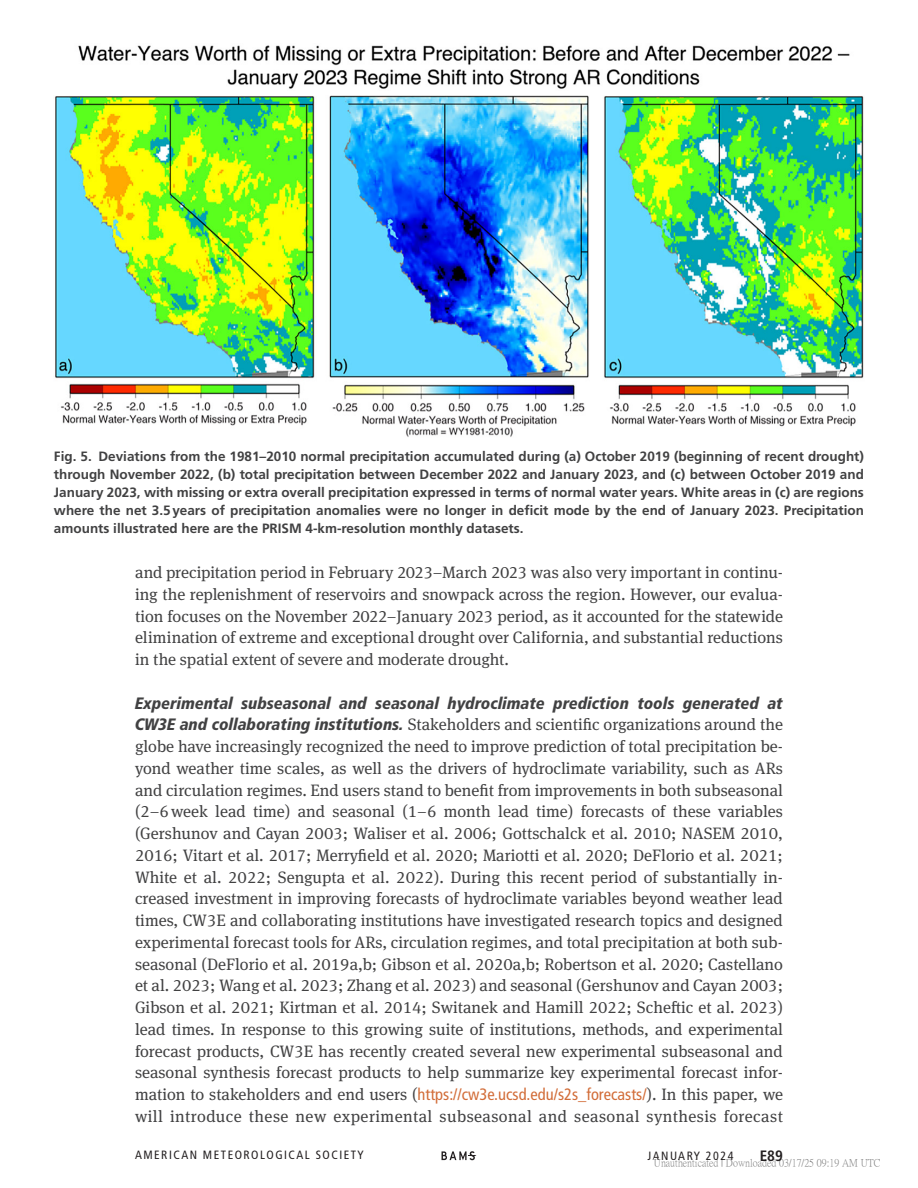
<style>
.page{position:relative;width:918px;height:1188px;background:#fff}
.page>*{position:absolute;margin:0;border:0;box-sizing:border-box;transform-origin:0 0}
.t1{font:16.5px/21.8px "Meta Serif Pro";letter-spacing:.02em;color:#414142;text-align:justify}
.t2{font:italic 900 condensed 16.5px "Frutiger LT Pro";color:#414142}
.t3{font:700 condensed 15px "Frutiger LT Pro";color:#231f20}
.t4{font:700 13.5px/18px "Frutiger LT Pro";color:#414142;text-align:justify}
.t5{font:condensed 12px "Frutiger LT Pro";letter-spacing:.125em;color:#231f20}
.t6{font:10.5px "P Ming Li U";color:rgb(0 0 0/.5)}
.s1{font-family:"Frutiger LT Pro";font-weight:900;font-style:italic;font-stretch:condensed}
.s2{font-family:"Frutiger LT Pro";font-stretch:condensed;color:#d26d39}
</style>
<div class="page">
<svg style="left:442px;top:1151px;width:34px;height:9px"></svg>
<img style="left:55px;top:45px;width:809px;height:392px">
<p class="t4" style="left:54px;top:447px;width:812px">Fig. 5. Deviations from the 1981–2010 normal precipitation accumulated during (a) October 2019 (beginning of recent drought) through November 2022, (b) total precipitation between December 2022 and January 2023, and (c) between October 2019 and January 2023, with missing or extra overall precipitation expressed in terms of normal water years. White areas in (c) are regions where the net 3.5years of precipitation anomalies were no longer in deficit mode by the end of January 2023. Precipitation amounts illustrated here are the PRISM 4-km-resolution monthly datasets.</p>
<p class="t1" style="left:135px;top:561px;width:650px">and precipitation period in February 2023–March 2023 was also very important in continu&shy;ing the replenishment of reservoirs and snowpack across the region. However, our evalua&shy;tion focuses on the November 2022–January 2023 period, as it accounted for the statewide elimination of extreme and exceptional drought over California, and substantial reductions in the spatial extent of severe and moderate drought.</p>
<p class="t2" style="left:135px;top:693px;width:650px">Experimental subseasonal and seasonal hydroclimate prediction tools generated at</p>
<p class="t1" style="left:135px;top:713px;width:650px"><span class="s1">CW3E and collaborating institutions.</span> Stakeholders and scientific organizations around the globe have increasingly recognized the need to improve prediction of total precipitation be&shy;yond weather time scales, as well as the drivers of hydroclimate variability, such as ARs and circulation regimes. End users stand to benefit from improvements in both subseasonal (2–6week lead time) and seasonal (1–6 month lead time) forecasts of these variables (Gershunov and Cayan 2003; Waliser et al. 2006; Gottschalck et al. 2010; NASEM 2010, 2016; Vitart et al. 2017; Merryfield et al. 2020; Mariotti et al. 2020; DeFlorio et al. 2021; White et al. 2022; Sengupta et al. 2022). During this recent period of substantially in&shy;creased investment in improving forecasts of hydroclimate variables beyond weather lead times, CW3E and collaborating institutions have investigated research topics and designed experimental forecast tools for ARs, circulation regimes, and total precipitation at both sub&shy;seasonal (DeFlorio et al. 2019a,b; Gibson et al. 2020a,b; Robertson et al. 2020; Castellano et al. 2023; Wang et al. 2023; Zhang et al. 2023) and seasonal (Gershunov and Cayan 2003; Gibson et al. 2021; Kirtman et al. 2014; Switanek and Hamill 2022; Scheftic et al. 2023) lead times. In response to this growing suite of institutions, methods, and experimental forecast products, CW3E has recently created several new experimental subseasonal and seasonal synthesis forecast products to help summarize key experimental forecast infor&shy;mation to stakeholders and end users (<span class="s2">https://cw3e.ucsd.edu/s2s_forecasts/</span>). In this paper, we will introduce these new experimental subseasonal and seasonal synthesis forecast</p>
<p class="t5" style="left:135px;top:1148px;width:230px">AMERICAN METEOROLOGICAL SOCIETY</p>
<p class="t5" style="left:648px;top:1149px;width:87px">JANUARY 2024</p>
<p class="t3" style="left:760px;top:1147px;width:25px">E89</p>
<p class="t6" style="left:654px;top:1157px;width:228px">Unauthenticated | Downloaded 03/17/25 09:19 AM UTC</p>
</div>
